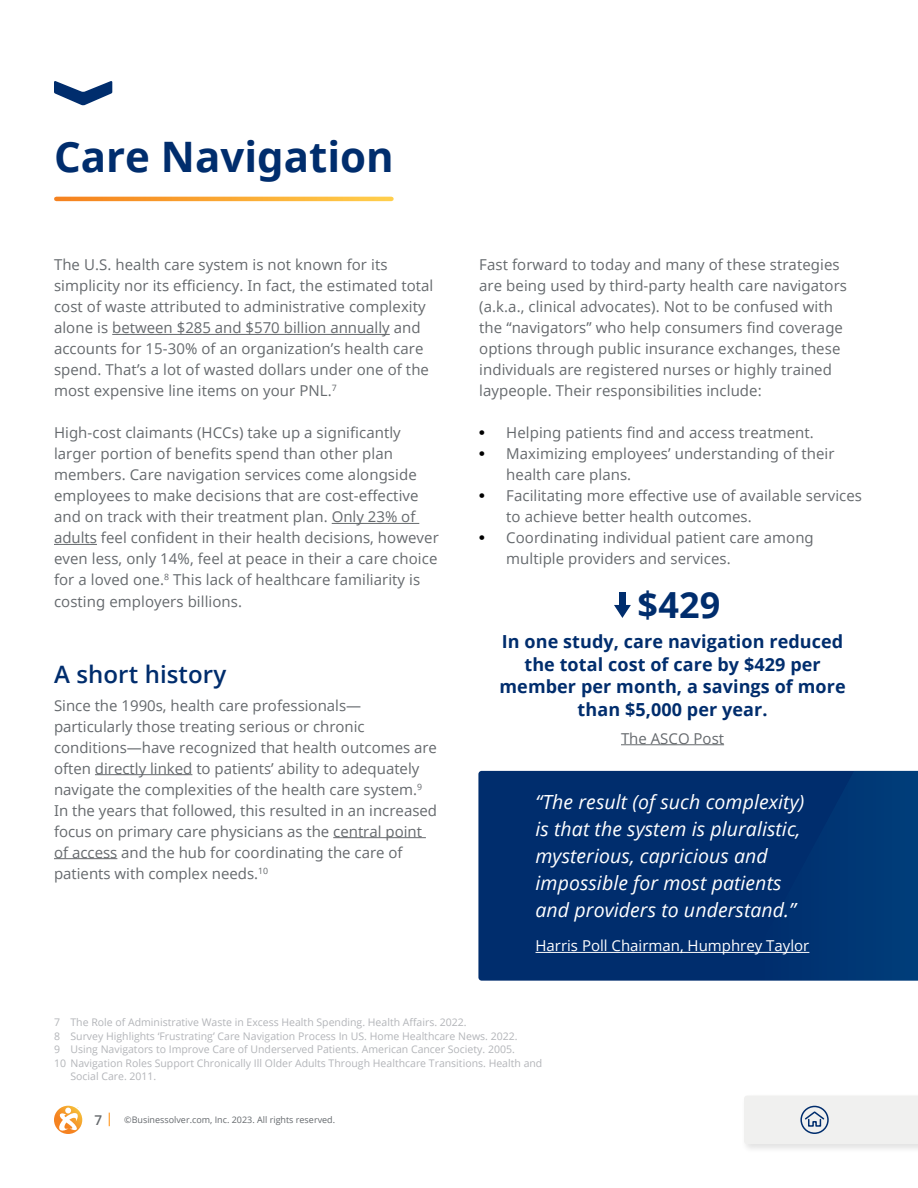
<style>
.page{position:relative;width:918px;height:1188px;background:#fff}
.page>*{position:absolute;margin:0;border:0;box-sizing:border-box;transform-origin:0 0}
.t1{font:700 42px "Open Sans";color:#002d6d}
.t2{font:700 36px "Open Sans";color:#002d6d}
.t3{font:600 24px "Open Sans";letter-spacing:.005em;color:#002d6d}
.t4{font:italic 19.5px/27px "Open Sans";letter-spacing:.005em;color:#fff}
.t5{font:700 18px/22.5px "Open Sans";letter-spacing:.005em;color:#002d6d;text-align:center}
.t6{font:15px/21px "Open Sans";letter-spacing:.005em;color:#65696d}
.t7{font:15px "Open Sans";color:#fff}
.t8{font:10.5px "Open Sans";color:#b3b5b9}
.t9{font:9px "Open Sans";color:#65696d}
.s1{font-family:"Times";font-size:16.5px;color:#000}
.s2{font-weight:600;font-size:13.5px}
.s3{font-weight:600;font-size:13.5px;color:#ff9721}
</style>
<div class="page">
<div style="left:478px;top:771px;width:234px;height:210px;background:#002d6d"></div>
<svg style="left:712px;top:771px;width:206px;height:210px;background:#003371"></svg>
<hr style="left:536px;top:952px;width:273px;height:1px;background:#fff">
<hr style="left:112px;top:334px;width:278px;height:1px;background:#65696d">
<hr style="left:332px;top:523px;width:87px;height:1px;background:#65696d">
<hr style="left:54px;top:544px;width:43px;height:1px;background:#65696d">
<hr style="left:95px;top:774px;width:97px;height:1px;background:#65696d">
<hr style="left:333px;top:837px;width:93px;height:1px;background:#65696d">
<hr style="left:54px;top:858px;width:63px;height:1px;background:#65696d">
<svg style="left:54px;top:81px;width:58px;height:24px"></svg>
<svg style="left:56px;top:197px;width:336px;height:4px"></svg>
<hr style="left:621px;top:744px;width:103px;height:1px;background:#65696d">
<div style="left:619px;top:592px;width:7px;height:20px;background:#002d6d"></div>
<svg style="left:614px;top:605px;width:17px;height:13px"></svg>
<svg style="left:54px;top:1106px;width:28px;height:28px"></svg>
<div style="left:741px;top:1093px;width:177px;height:60px;background:#000;opacity:.12"></div>
<div style="left:744px;top:1096px;width:174px;height:48px;background:#f0f0ef"></div>
<h1 class="t1" style="left:54px;top:127px;width:341px">Care Navigation</h1>
<p class="t6" style="left:54px;top:254px;width:381px">The U.S. health care system is not known for its simplicity nor its efficiency. In fact, the estimated total cost of waste attributed to administrative complexity alone is between $285 and $570 billion annually and accounts for 15-30% of an organization’s health care spend. That’s a lot of wasted dollars under one of the most expensive line items on your PNL.<sup>7</sup></p>
<p class="t6" style="left:54px;top:422px;width:386px">High-cost claimants (HCCs) take up a significantly larger portion of benefits spend than other plan members. Care navigation services come alongside employees to make decisions that are cost-effective and on track with their treatment plan. Only 23% of adults feel confident in their health decisions, however even less, only 14%, feel at peace in their a care choice for a loved one.<sup>8</sup> This lack of healthcare familiarity is costing employers billions.</p>
<h3 class="t3" style="left:54px;top:658px;width:174px">A short history</h3>
<p class="t6" style="left:54px;top:694px;width:385px">Since the 1990s, health care professionals— particularly those treating serious or chronic conditions—have recognized that health outcomes are often directly linked to patients’ ability to adequately navigate the complexities of the health care system.<sup>9<br></sup>In the years that followed, this resulted in an increased focus on primary care physicians as the central point of access and the hub for coordinating the care of patients with complex needs.<sup>10</sup></p>
<p class="t6" style="left:479px;top:254px;width:369px">Fast forward to today and many of these strategies are being used by third-party health care navigators (a.k.a., clinical advocates). Not to be confused with the “navigators” who help consumers find coverage options through public insurance exchanges, these individuals are registered nurses or highly trained laypeople. Their responsibilities include:</p>
<p class="t6" style="left:479px;top:422px;width:336px"><span class="s1">•</span> Helping patients find and access treatment.</p>
<p class="t6" style="left:506px;top:443px;width:330px;text-indent:-27px"><span class="s1">•</span> Maximizing employees’ understanding of their health care plans.</p>
<p class="t6" style="left:506px;top:485px;width:357px;text-indent:-27px"><span class="s1">•</span> Facilitating more effective use of available services to achieve better health outcomes.</p>
<p class="t6" style="left:506px;top:527px;width:309px;text-indent:-27px"><span class="s1">•</span> Coordinating individual patient care among multiple providers and services.</p>
<h2 class="t2" style="left:638px;top:579px;width:84px">$429</h2>
<p class="t5" style="left:500px;top:630px;width:348px">In one study, care navigation reduced the total cost of care by $429 per member per month, a savings of more than $5,000 per year.</p>
<p class="t6" style="left:621px;top:727px;width:105px">The ASCO Post</p>
<h3 class="t4" style="left:536px;top:788px;width:270px">“The result (of such complexity) is that the system is pluralistic, mysterious, capricious and impossible for most patients and providers to understand.”</h3>
<p class="t7" style="left:536px;top:936px;width:275px">Harris Poll Chairman, Humphrey Taylor</p>
<p class="t8" style="left:54px;top:1015px;width:414px">7 The Role of Administrative Waste in Excess Health Spending. Health Affairs. 2022.</p>
<p class="t8" style="left:54px;top:1028px;width:465px">8 Survey Highlights ‘Frustrating’ Care Navigation Process In US. Home Healthcare News. 2022.</p>
<p class="t8" style="left:54px;top:1042px;width:462px">9 Using Navigators to Improve Care of Underserved Patients. American Cancer Society. 2005.</p>
<p class="t8" style="left:54px;top:1056px;width:490px">10 Navigation Roles Support Chronically Ill Older Adults Through Healthcare Transitions. Health and</p>
<p class="t8" style="left:70px;top:1069px;width:87px">Social Care. 2011.</p>
<p class="t9" style="left:94px;top:1114px;width:242px"><span class="s2">7</span> <span class="s3">|</span> ©Businessolver.com, Inc. 2023. All rights reserved.</p>
</div>
